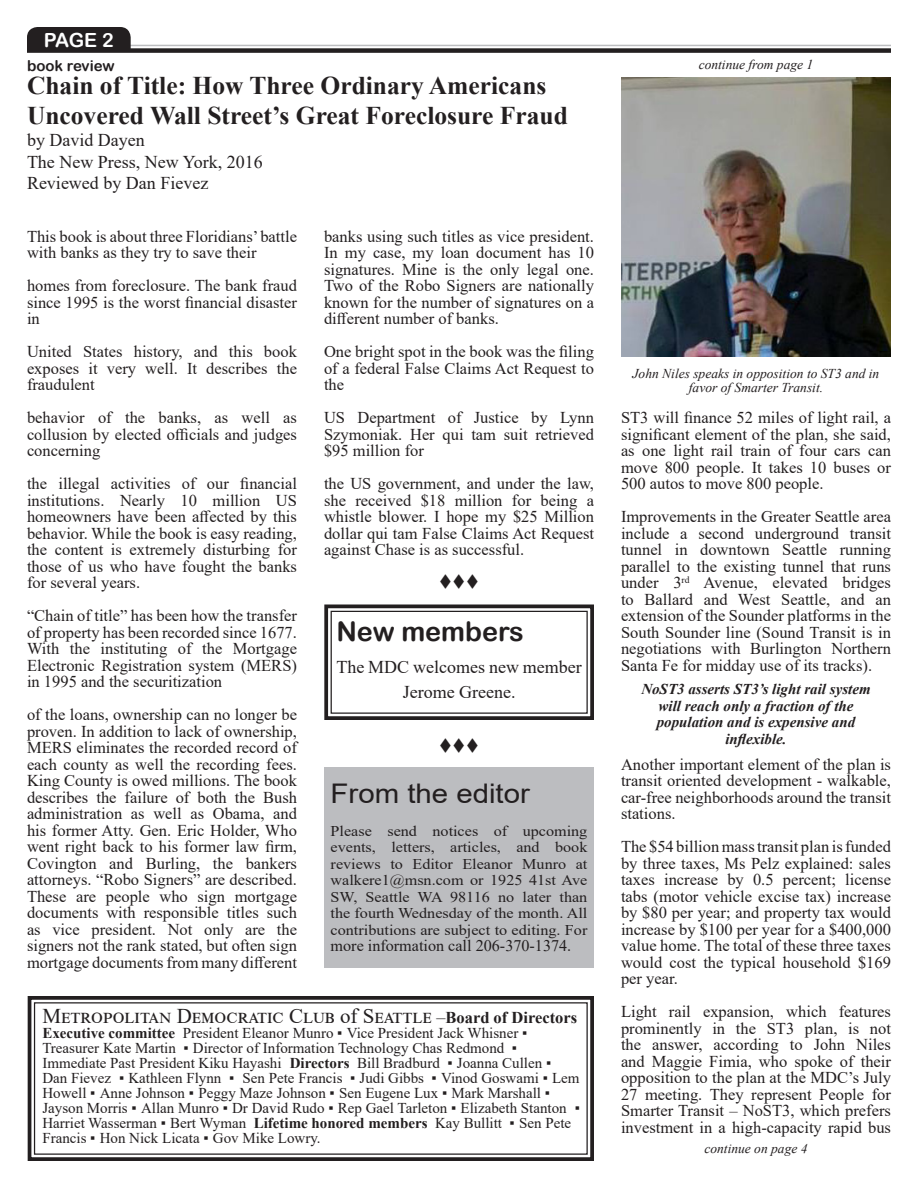
<style>
.page{position:relative;width:918px;height:1188px;background:#fff}
.page>*{position:absolute;margin:0;border:0;box-sizing:border-box;transform-origin:0 0}
.Accent_Text_12pt{font:27px "Arial";color:#231f20;scale:1.09 1}
.t1{font:27px "Arial Rounded MT Bold";color:#231f20}
.t2{font:700 25.5px "Times New Roman";color:#231f20}
.t3{font:21px "Times New Roman";color:#231f20}
.Header_2{font:19.5px "Arial Rounded MT Bold";color:#fff}
.t4{font:18px/25.5px "Times New Roman";color:#231f20;text-align:center}
.t5{font:18px "Wingdings";color:#231f20}
.Body_Text{font:16.5px/16.5px "Times New Roman";color:#231f20;text-align:justify}
.Body_Text-2{font:16.2px "Times New Roman";color:#231f20}
.t6{font:15px/15px "Times New Roman";color:#231f20}
.t7{font:italic 700 15px/16.5px "Times New Roman";color:#231f20;text-align:center}
.t8{font:15px "Arial Rounded MT Bold";color:#231f20}
.Body_Text-3{font:14.85px/16.5px "Times New Roman";color:#231f20;text-align:justify;scale:1.09 1}
.t9{font:italic 13.5px/13.5px "Times New Roman";color:#231f20;text-align:center}
.s1{font-size:18px}
.s2{font-weight:700;font-size:16.5px}
.s3{font-weight:700}
.s4{font-family:"Arial"}
</style>
<div class="page">
<hr style="left:27px;top:45px;width:864px;height:1px;background:#bcbdc0">
<div style="left:27px;top:48px;width:864px;height:5px;background:#231f20"></div>
<div style="left:27px;top:27px;width:104px;height:22px;background:#231f20"></div>
<div style="left:324px;top:767px;width:270px;height:201px;background:#bcbdc0"></div>
<svg style="left:27px;top:996px;width:567px;height:165px"></svg>
<div style="left:34px;top:1002px;width:554px;height:153px;border:1px solid #231f20"></div>
<svg style="left:324px;top:604px;width:270px;height:116px"></svg>
<div style="left:331px;top:611px;width:257px;height:103px;border:1px solid #231f20"></div>
<img style="left:621px;top:78px;width:270px;height:279px">
<p class="Header_2" style="left:44px;top:29px;width:71px">PAGE 2</p>
<p class="t8" style="left:27px;top:57px;width:89px">book review</p>
<p class="t9" style="left:699px;top:58px;width:116px">continue from page 1</p>
<p class="t2" style="left:27px;top:67px;width:521px">Chain of Title: How Three Ordinary Americans</p>
<p class="t2" style="left:27px;top:98px;width:542px">Uncovered Wall Street’s Great Foreclosure Fraud</p>
<p class="t4" style="left:27px;top:127px;width:119px">by David Dayen</p>
<p class="t4" style="left:27px;top:148px;width:237px">The New Press, New York, 2016</p>
<p class="t4" style="left:27px;top:170px;width:183px">Reviewed by Dan Fievez</p>
<p class="Body_Text" style="left:27px;top:227px;width:272px">This book is about three Floridians’ battle with banks as they try to save their</p>
<p class="Body_Text" style="left:27px;top:277px;width:272px">homes from foreclosure. The bank fraud since 1995 is the worst financial disaster in</p>
<p class="Body_Text" style="left:27px;top:343px;width:272px">United States history, and this book exposes it very well. It describes the fraudulent</p>
<p class="Body_Text" style="left:27px;top:409px;width:272px">behavior of the banks, as well as collusion by elected officials and judges concerning</p>
<p class="Body_Text" style="left:27px;top:475px;width:272px">the illegal activities of our financial institutions. Nearly 10 million US homeowners have been affected by this behavior. While the book is easy reading, the content is extremely disturbing for those of us who have fought the banks for several years.</p>
<p class="Body_Text" style="left:27px;top:607px;width:272px">“Chain of title” has been how the transfer of property has been recorded since 1677.<br>With the instituting of the Mortgage Electronic Registration system (MERS) in 1995 and the securitization</p>
<p class="Body_Text" style="left:27px;top:706px;width:272px">of the loans, ownership can no longer be proven. In addition to lack of ownership, MERS eliminates the recorded record of each county as well the recording fees.<br>King County is owed millions. The book describes the failure of both the Bush administration as well as Obama, and his former Atty. Gen. Eric Holder, Who went right back to his former law firm, Covington and Burling, the bankers attorneys. “Robo Signers” are described.<br>These are people who sign mortgage documents with responsible titles such as vice president. Not only are the signers not the rank stated, but often sign mortgage documents from many different</p>
<p class="Body_Text" style="left:324px;top:227px;width:272px">banks using such titles as vice president.<br>In my case, my loan document has 10 signatures. Mine is the only legal one.<br>Two of the Robo Signers are nationally known for the number of signatures on a different number of banks.</p>
<p class="Body_Text" style="left:324px;top:343px;width:272px">One bright spot in the book was the filing of a federal False Claims Act Request to the</p>
<p class="Body_Text" style="left:324px;top:409px;width:272px">US Department of Justice by Lynn Szymoniak. Her qui tam suit retrieved $95 million for</p>
<p class="Body_Text" style="left:324px;top:475px;width:272px">the US government, and under the law, she received $18 million for being a whistle blower. I hope my $25 Million dollar qui tam False Claims Act Request against Chase is as successful.</p>
<p class="t9" style="left:633px;top:367px;width:248px">John Niles speaks in opposition to ST3 and in favor of Smarter Transit.</p>
<p class="Body_Text" style="left:621px;top:409px;width:272px">ST3 will finance 52 miles of light rail, a significant element of the plan, she said, as one light rail train of four cars can move 800 people. It takes 10 buses or 500 autos to move 800 people.</p>
<p class="Body_Text" style="left:621px;top:508px;width:272px">Improvements in the Greater Seattle area include a second underground transit tunnel in downtown Seattle running parallel to the existing tunnel that runs under 3<sup>rd</sup> Avenue, elevated bridges to Ballard and West Seattle, and an extension of the Sounder platforms in the South Sounder line (Sound Transit is in negotiations with Burlington Northern Santa Fe for midday use of its tracks).</p>
<p class="t5" style="left:439px;top:572px;width:42px">▼▼▼</p>
<p class="t1" style="left:336px;top:615px;width:189px">New members</p>
<p class="t4" style="left:336px;top:654px;width:247px">The MDC welcomes new member<br>Jerome Greene.</p>
<p class="t7" style="left:641px;top:681px;width:231px">NoST3 asserts ST3’s light rail system will reach only a fraction of the population and is expensive and inflexible.</p>
<p class="t5" style="left:439px;top:735px;width:42px">▼▼▼</p>
<p class="Body_Text" style="left:621px;top:755px;width:272px">Another important element of the plan is transit oriented development - walkable, car-free neighborhoods around the transit stations.</p>
<p class="Body_Text" style="left:621px;top:838px;width:272px">The $54 billion mass transit plan is funded by three taxes, Ms Pelz explained: sales taxes increase by 0.5 percent; license tabs (motor vehicle excise tax) increase by $80 per year; and property tax would increase by $100 per year for a $400,000 value home. The total of these three taxes would cost the typical household $169 per year.</p>
<p class="Body_Text" style="left:621px;top:1003px;width:272px">Light rail expansion, which features prominently in the ST3 plan, is not the answer, according to John Niles and Maggie Fimia, who spoke of their opposition to the plan at the MDC’s July 27 meeting. They represent People for Smarter Transit – NoST3, which prefers investment in a high-capacity rapid bus</p>
<p class="t9" style="left:704px;top:1141px;width:105px">continue on page 4</p>
<p class="Accent_Text_12pt" style="left:331px;top:774px;width:184px">From the editor</p>
<p class="Body_Text-3" style="left:331px;top:822px;width:237px">Please send notices of upcoming events, letters, articles, and book reviews to Editor Eleanor Munro at walkere1@msn.com or 1925 41st Ave SW, Seattle WA 98116 no later than the fourth Wednesday of the month. All contributions are subject to editing. For</p>
<p class="Body_Text-2" style="left:331px;top:934px;width:242px">more information call 206‑370‑1374.</p>
<p class="t3" style="left:42px;top:1001px;width:536px">Metropolitan Democratic Club of Seattle <span class="s1">–</span><span class="s2">Board of Directors</span></p>
<p class="t6" style="left:42px;top:1025px;width:539px"><span class="s3">Executive committee</span> President Eleanor Munro <span class="s4">▪</span> Vice President Jack Whisner <span class="s4">▪ </span>Treasurer Kate Martin <span class="s4">▪</span> Director of Information Technology Chas Redmond <span class="s4">▪ </span>Immediate Past President Kiku Hayashi <span class="s3">Directors</span> Bill Bradburd <span class="s4">▪</span> Joanna Cullen <span class="s4">▪ </span>Dan Fievez <span class="s4">▪</span> Kathleen Flynn <span class="s4">▪</span> Sen Pete Francis <span class="s4">▪</span> Judi Gibbs <span class="s4">▪</span> Vinod Goswami <span class="s4">▪</span> Lem Howell <span class="s4">▪</span> Anne Johnson <span class="s4">▪</span> Peggy Maze Johnson <span class="s4">▪</span> Sen Eugene Lux <span class="s4">▪</span> Mark Marshall <span class="s4">▪ </span>Jayson Morris <span class="s4">▪</span> Allan Munro <span class="s4">▪</span> Dr David Rudo <span class="s4">▪</span> Rep Gael Tarleton <span class="s4">▪</span> Elizabeth Stanton <span class="s4">▪ </span>Harriet Wasserman <span class="s4">▪</span> Bert Wyman <span class="s3">Lifetime honored members</span> Kay Bullitt <span class="s4">▪</span> Sen Pete Francis <span class="s4">▪</span> Hon Nick Licata <span class="s4">▪</span> Gov Mike Lowry.</p>
</div>
